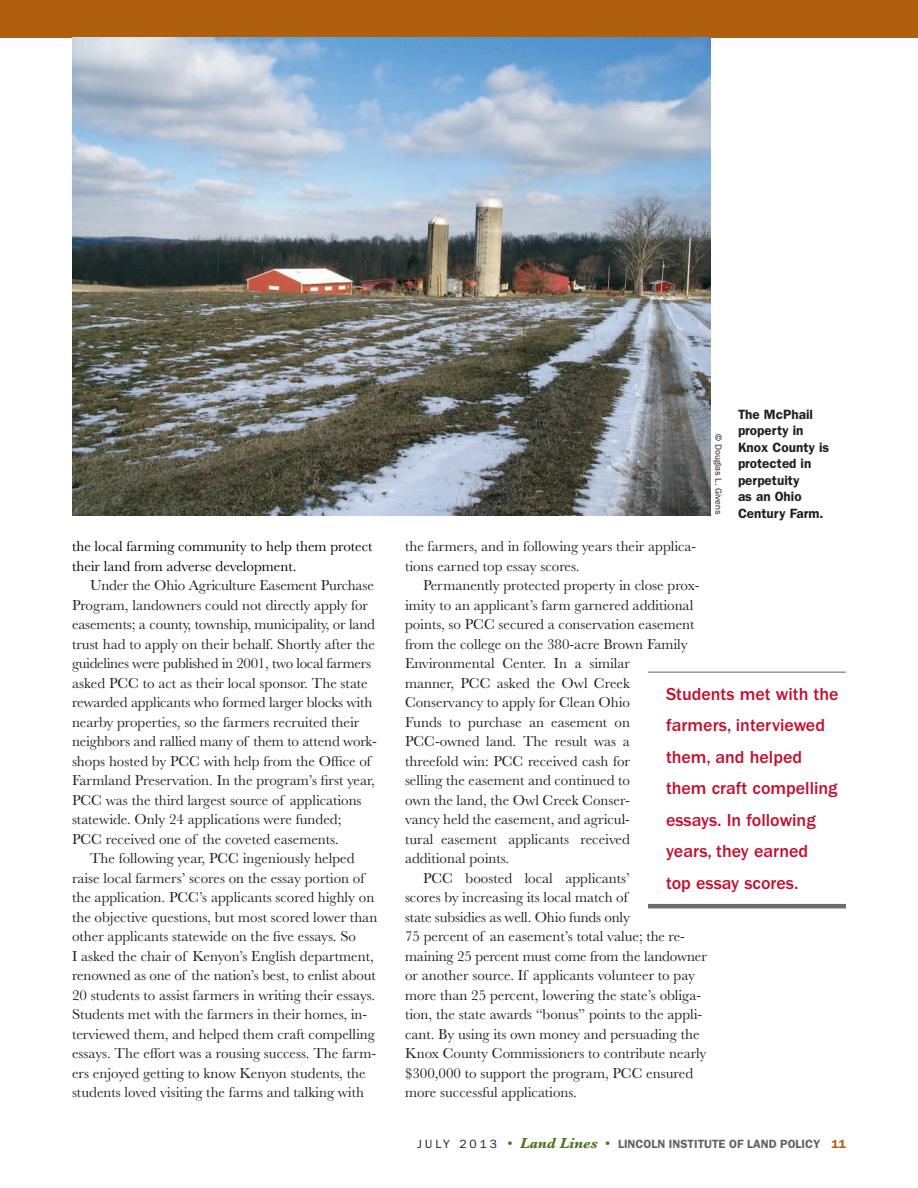
<style>
.page{position:relative;width:918px;height:1188px;background:#fff}
.page>*{position:absolute;margin:0;border:0;box-sizing:border-box;transform-origin:0 0}
.t1{font:500 18px/31.5px "ITC Franklin Gothic Std";color:#c3102f}
.t2{font:15px/19.5px "Baskerville";color:#231f20}
.t3{font:15px/19.5px "Baskerville";color:#000101}
.t4{font:600 13.5px/16.5px "ITC Franklin Gothic Std";color:#231f20}
.t5{font:600 12px "ITC Franklin Gothic Std";color:#636366}
.t6{font:12px "ITC Franklin Gothic Std";color:#231f20}
.t7{font:9px "ITC Franklin Gothic Std";color:#231f20}
.s1{font-weight:400;color:#231f20}
.s2{font-family:"Baskerville";font-weight:400;font-size:15px;color:#4b711c}
.s3{font-family:"Baskerville";font-weight:700;font-style:italic;font-size:15px;color:#4b711c}
.s4{color:#b05f0f}
</style>
<div class="page">
<div style="left:0;top:0;width:918px;height:38px;background:#b05f0f"></div>
<img style="left:72px;top:38px;width:639px;height:477px">
<hr style="left:648px;top:671px;width:198px;height:2px;background:#939598">
<hr style="left:648px;top:904px;width:198px;height:4px;background:#6c6d70">
<p class="t3" style="left:72px;top:537px;width:302px">the local farming community to help them protect their land from adverse development.</p>
<p class="t2" style="left:72px;top:576px;width:306px;text-indent:18px">Under the Ohio Agriculture Easement Purchase Program, landowners could not directly apply for easements; a county, township, municipality, or land trust had to apply on their behalf. Shortly after the guidelines were published in 2001, two local farmers asked PCC to act as their local sponsor. The state rewarded applicants who formed larger blocks with nearby properties, so the farmers recruited their neighbors and rallied many of them to attend work&shy;shops hosted by PCC with help from the Office of Farmland Preservation. In the program’s first year, PCC was the third largest source of applications statewide. Only 24 applications were funded;<br>PCC received one of the coveted easements.</p>
<p class="t2" style="left:72px;top:849px;width:307px;text-indent:18px">The following year, PCC ingeniously helped raise local farmers’ scores on the essay portion of the application. PCC’s applicants scored highly on the objective questions, but most scored lower than other applicants statewide on the five essays. So<br>I asked the chair of Kenyon’s English department, renowned as one of the nation’s best, to enlist about 20 students to assist farmers in writing their essays.<br>Students met with the farmers in their homes, in&shy;terviewed them, and helped them craft compelling essays. The effort was a rousing success. The farm&shy;ers enjoyed getting to know Kenyon students, the students loved visiting the farms and talking with</p>
<p class="t7" style="left:724px;top:434px;width:82px;rotate:90deg">© Douglas L. Givens</p>
<p class="t4" style="left:738px;top:406px;width:93px">The McPhail property in<br>Knox County is protected in perpetuity<br>as an Ohio<br>Century Farm.</p>
<p class="t2" style="left:405px;top:537px;width:293px">the farmers, and in following years their applica&shy;tions earned top essay scores.</p>
<p class="t2" style="left:423px;top:576px;width:278px">Permanently protected property in close prox-</p>
<p class="t2" style="left:405px;top:595px;width:290px">imity to an applicant’s farm garnered additional</p>
<p class="t2" style="left:405px;top:615px;width:291px">points, so PCC secured a conservation easement</p>
<p class="t2" style="left:405px;top:634px;width:284px">from the college on the 380-acre Brown Family</p>
<p class="t2" style="left:405px;top:654px;width:226px">Environmental Center. In a similar</p>
<p class="t2" style="left:405px;top:673px;width:227px">manner, PCC asked the Owl Creek</p>
<p class="t2" style="left:405px;top:693px;width:227px">Conservancy to apply for Clean Ohio</p>
<p class="t2" style="left:405px;top:712px;width:227px">Funds to purchase an easement on</p>
<p class="t2" style="left:405px;top:732px;width:226px">PCC-owned land. The result was a</p>
<p class="t2" style="left:405px;top:751px;width:227px">threefold win: PCC received cash for</p>
<p class="t2" style="left:405px;top:771px;width:227px">selling the easement and continued to</p>
<p class="t2" style="left:405px;top:790px;width:226px">own the land, the Owl Creek Conser-</p>
<p class="t2" style="left:405px;top:810px;width:226px">vancy held the easement, and agricul-</p>
<p class="t2" style="left:405px;top:829px;width:226px">tural easement applicants received</p>
<p class="t2" style="left:405px;top:849px;width:106px">additional points.</p>
<p class="t2" style="left:423px;top:868px;width:208px">PCC boosted local applicants’</p>
<p class="t2" style="left:405px;top:888px;width:224px">scores by increasing its local match of</p>
<p class="t2" style="left:405px;top:907px;width:227px">state subsidies as well. Ohio funds only</p>
<p class="t2" style="left:405px;top:927px;width:281px">75 percent of an easement’s total value; the re-</p>
<p class="t2" style="left:405px;top:946px;width:303px">maining 25 percent must come from the landowner</p>
<p class="t2" style="left:405px;top:966px;width:292px">or another source. If applicants volunteer to pay</p>
<p class="t2" style="left:405px;top:985px;width:298px">more than 25 percent, lowering the state’s obliga-</p>
<p class="t2" style="left:405px;top:1005px;width:299px">tion, the state awards “bonus” points to the appli-</p>
<p class="t2" style="left:405px;top:1024px;width:296px">cant. By using its own money and persuading the</p>
<p class="t2" style="left:405px;top:1044px;width:303px">Knox County Commissioners to contribute nearly</p>
<p class="t2" style="left:405px;top:1063px;width:290px">$300,000 to support the program, PCC ensured</p>
<p class="t2" style="left:405px;top:1083px;width:173px">more successful applications.</p>
<p class="t1" style="left:666px;top:678px;width:174px">Students met with the farmers, interviewed them, and helped them craft compelling essays. In following years, they earned<br>top essay scores.</p>
<p class="t6" style="left:417px;top:1137px;width:10px">jul</p>
<p class="t5" style="left:443px;top:1136px;width:404px"><span class="s1">y 2 0 1 3</span> <span class="s2">•</span> <span class="s3">Land Lines</span> <span class="s2">•</span> Lincoln Institute of Land Policy <span class="s4">11</span></p>
</div>
